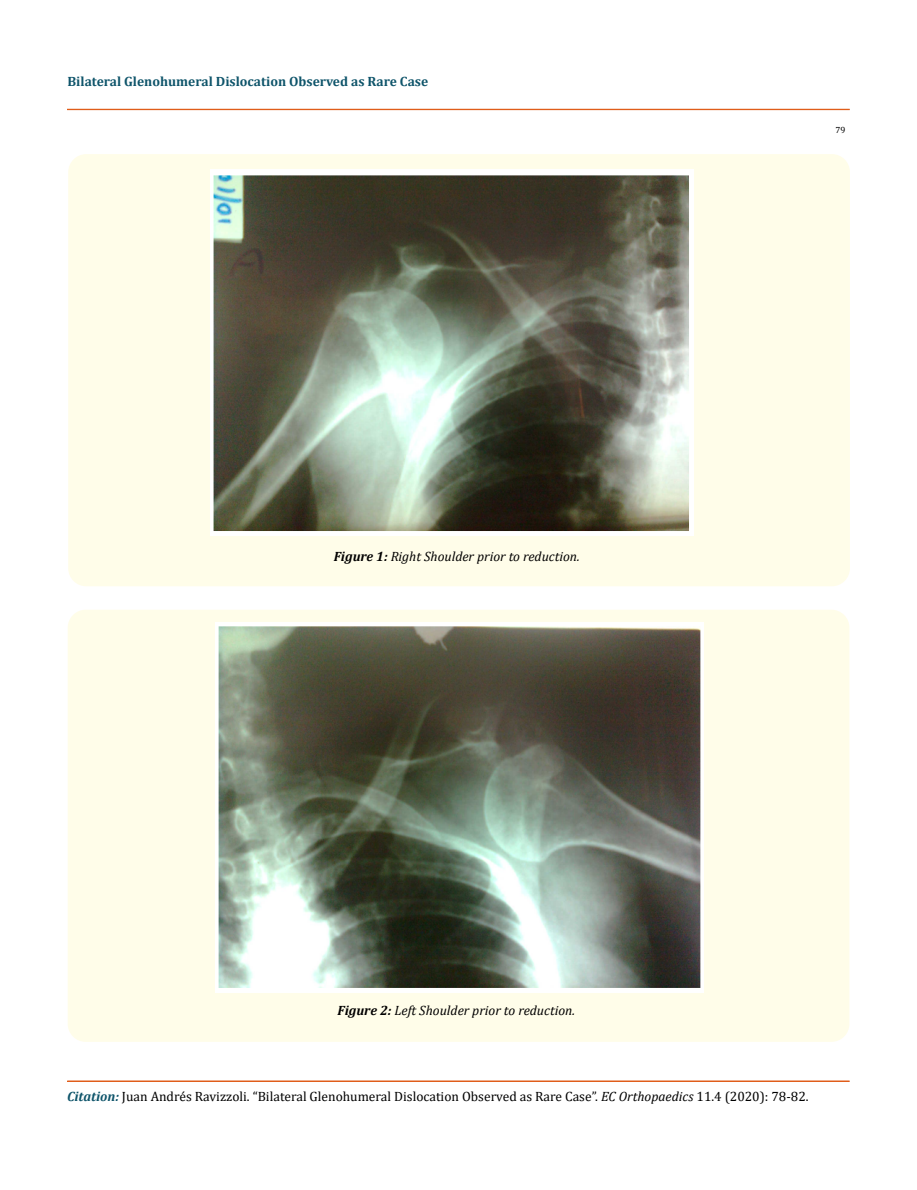
<style>
.page{position:relative;width:917px;height:1190px;background:#fff}
.page>*{position:absolute;margin:0;border:0;box-sizing:border-box;transform-origin:0 0}
.t1{font:13.5px "Cambria";color:#000}
.t2{font:italic 13.5px "Cambria";color:#000}
.t3{font:700 13.5px "Cambria";color:#0e546a}
.t4{font:9px "Cambria";color:#000}
.s1{font-weight:700}
.s2{font-weight:700;font-style:italic;color:#0e546a}
.s3{font-style:italic}
</style>
<div class="page">
<div style="left:67px;top:109px;width:782px;height:1px;border:1px solid #e05d1a"></div>
<div style="left:67px;top:1081px;width:782px;height:1px;border:1px solid #e05d1a"></div>
<div style="left:68px;top:154px;width:781px;height:432px;background:#fffde9;border-radius:18px"></div>
<div style="left:68px;top:609px;width:781px;height:432px;background:#fffde9;border-radius:18px"></div>
<img style="left:210px;top:169px;width:483px;height:367px">
<img style="left:215px;top:622px;width:488px;height:370px">
<p class="t3" style="left:68px;top:72px;width:362px">Bilateral Glenohumeral Dislocation Observed as Rare Case</p>
<p class="t2" style="left:334px;top:546px;width:248px"><span class="s1">Figure 1:</span> Right Shoulder prior to reduction.</p>
<p class="t4" style="left:835px;top:124px;width:11px">79</p>
<p class="t2" style="left:337px;top:1000px;width:239px"><span class="s1">Figure 2:</span> Left Shoulder prior to reduction.</p>
<p class="t1" style="left:67px;top:1088px;width:743px"><span class="s2">Citation:</span> Juan Andrés Ravizzoli. “Bilateral Glenohumeral Dislocation Observed as Rare Case”. <span class="s3">EC Orthopaedics</span> 11.4 (2020): 78-82.</p>
</div>
